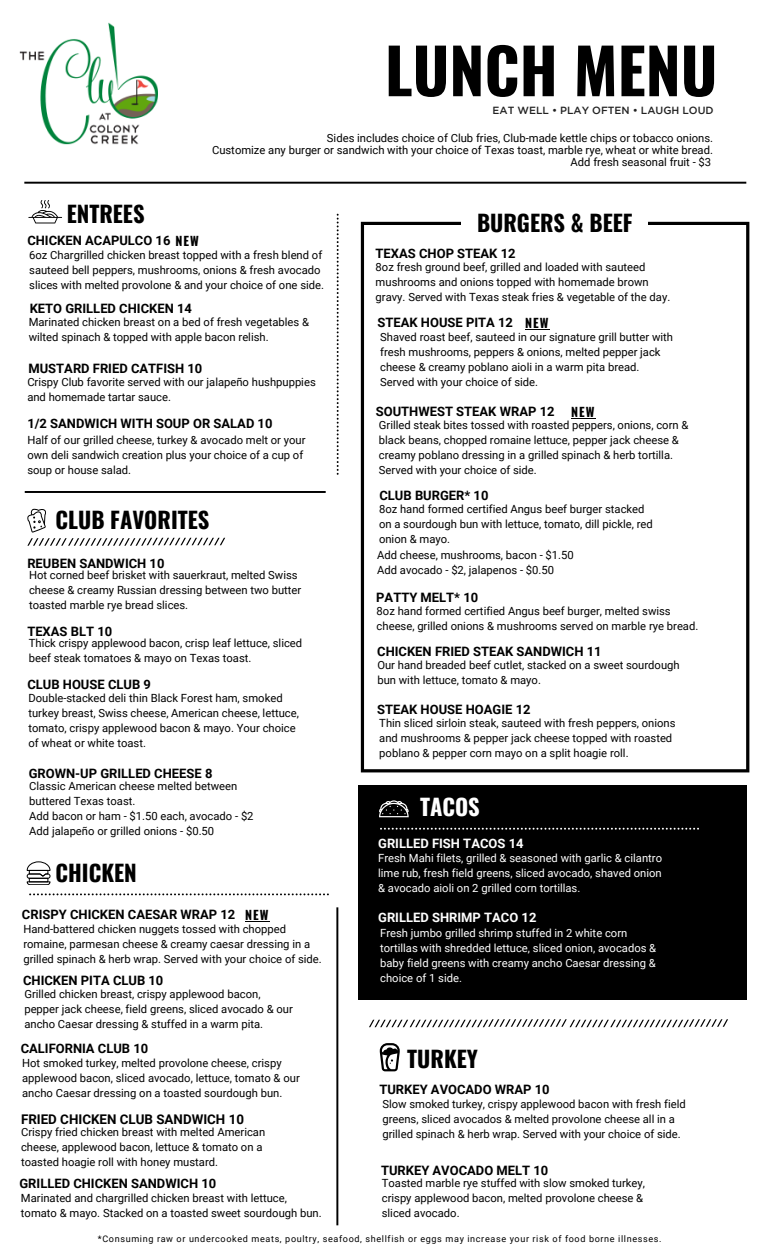
<style>
.page{position:relative;width:765px;height:1260px;background:#fff}
.page>*{position:absolute;margin:0;border:0;box-sizing:border-box;transform-origin:0 0}
.t1{font:700 62.5px "Oswald";color:#000}
.t2{font:700 22.5px "Oswald";color:#000}
.t3{font:700 22.5px "Oswald";color:#fff}
.t4{font:700 13.38px "Roboto";color:#000}
.t5{font:700 13px "Roboto";color:#000}
.t6{font:700 13px "Roboto";color:#fff}
.t7{font:700 12.5px "Oswald";letter-spacing:.08em;color:#000}
.t8{font:11.25px/15px "Roboto";color:#000}
.t9{font:11.25px/15px "Roboto";color:#fff;text-align:justify}
.t10{font:500 10.38px "Gotham";color:#222}
.t11{font:9.12px "Roboto";letter-spacing:.07em;color:#000}
.s1{font-family:"Oswald";font-size:12.5px}
</style>
<div class="page">
<img style="left:19px;top:23px;width:138px;height:121px">
<svg style="left:24px;top:182px;width:722px;height:2px"></svg>
<svg style="left:361px;top:222px;width:388px;height:550px"></svg>
<svg style="left:337px;top:214px;width:2px;height:261px"></svg>
<svg style="left:27px;top:538px;width:198px;height:8px"></svg>
<svg style="left:28px;top:509px;width:18px;height:23px"></svg>
<svg style="left:25px;top:491px;width:301px;height:2px"></svg>
<div style="left:358px;top:785px;width:389px;height:215px;background:#000"></div>
<svg style="left:380px;top:828px;width:319px;height:2px"></svg>
<div style="left:462px;top:195px;width:186px;height:54px;background:#fff"></div>
<svg style="left:336px;top:907px;width:2px;height:318px"></svg>
<svg style="left:29px;top:893px;width:300px;height:2px"></svg>
<svg style="left:369px;top:1019px;width:359px;height:8px"></svg>
<svg style="left:379px;top:800px;width:30px;height:17px"></svg>
<svg style="left:27px;top:862px;width:23px;height:23px"></svg>
<div style="left:27px;top:874px;width:23px;height:5px;border:1px solid #000;border-radius:2px"></div>
<svg style="left:380px;top:1043px;width:19px;height:28px"></svg>
<svg style="left:28px;top:200px;width:34px;height:23px"></svg>
<svg style="left:525px;top:329px;width:25px;height:1px"></svg>
<svg style="left:571px;top:418px;width:24px;height:1px"></svg>
<svg style="left:245px;top:921px;width:25px;height:1px"></svg>
<p class="t1" style="left:385px;top:22px;width:334px">LUNCH MENU</p>
<p class="t10" style="left:493px;top:105px;width:223px">EAT WELL • PLAY OFTEN • LAUGH LOUD</p>
<p class="t2" style="left:67px;top:196px;width:79px">ENTREES</p>
<p class="t8" style="left:327px;top:130px;width:388px">Sides includes choice of Club fries, Club-made kettle chips or tobacco onions.</p>
<p class="t8" style="left:212px;top:142px;width:502px">Customize any burger or sandwich with your choice of Texas toast, marble rye, wheat or white bread.</p>
<p class="t8" style="left:571px;top:155px;width:142px">Add fresh seasonal fruit - $3</p>
<p class="t2" style="left:477px;top:205px;width:157px">BURGERS &amp; BEEF</p>
<p class="t5" style="left:27px;top:233px;width:173px">CHICKEN ACAPULCO 16 <span class="s1">NEW</span></p>
<p class="t8" style="left:29px;top:248px;width:296px">6oz Chargrilled chicken breast topped with a fresh blend of sauteed bell peppers, mushrooms, onions &amp; fresh avocado slices with melted provolone &amp; and your choice of one side.</p>
<p class="t5" style="left:30px;top:301px;width:164px">KETO GRILLED CHICKEN 14</p>
<p class="t8" style="left:29px;top:315px;width:282px">Marinated chicken breast on a bed of fresh vegetables &amp; wilted spinach &amp; topped with apple bacon relish.</p>
<p class="t5" style="left:28px;top:361px;width:175px">MUSTARD FRIED CATFISH 10</p>
<p class="t8" style="left:27px;top:375px;width:290px">Crispy Club favorite served with our jalapeño hushpuppies and homemade tartar sauce.</p>
<p class="t5" style="left:27px;top:416px;width:247px">1/2 SANDWICH WITH SOUP OR SALAD 10</p>
<p class="t8" style="left:27px;top:433px;width:280px">Half of our grilled cheese, turkey &amp; avocado melt or your own deli sandwich creation plus your choice of a cup of soup or house salad.</p>
<p class="t2" style="left:55px;top:502px;width:155px">CLUB FAVORITES</p>
<p class="t5" style="left:27px;top:556px;width:139px">REUBEN SANDWICH 10</p>
<p class="t8" style="left:29px;top:568px;width:274px">Hot corned beef brisket with sauerkraut, melted Swiss cheese &amp; creamy Russian dressing between two butter toasted marble rye bread slices.</p>
<p class="t5" style="left:27px;top:624px;width:86px">TEXAS BLT 10</p>
<p class="t8" style="left:29px;top:636px;width:275px">Thick crispy applewood bacon, crisp leaf lettuce, sliced beef steak tomatoes &amp; mayo on Texas toast.</p>
<p class="t5" style="left:27px;top:677px;width:125px">CLUB HOUSE CLUB 9</p>
<p class="t8" style="left:28px;top:691px;width:272px">Double-stacked deli thin Black Forest ham, smoked turkey breast, Swiss cheese, American cheese, lettuce, tomato, crispy applewood bacon &amp; mayo. Your choice of wheat or white toast.</p>
<p class="t5" style="left:29px;top:765px;width:185px">GROWN-UP GRILLED CHEESE 8</p>
<p class="t8" style="left:29px;top:779px;width:209px">Classic American cheese melted between buttered Texas toast.</p>
<p class="t8" style="left:29px;top:809px;width:226px">Add bacon or ham - $1.50 each, avocado - $2</p>
<p class="t8" style="left:29px;top:824px;width:186px">Add jalapeño or grilled onions - $0.50</p>
<p class="t2" style="left:56px;top:855px;width:83px">CHICKEN</p>
<p class="t5" style="left:22px;top:907px;width:215px">CRISPY CHICKEN CAESAR WRAP 12</p>
<p class="t8" style="left:23px;top:921px;width:300px">Hand-battered chicken nuggets tossed with chopped romaine, parmesan cheese &amp; creamy caesar dressing in a grilled spinach &amp; herb wrap. Served with your choice of side.</p>
<p class="t7" style="left:245px;top:905px;width:25px">NEW</p>
<p class="t5" style="left:23px;top:972px;width:142px">CHICKEN PITA CLUB 10</p>
<p class="t8" style="left:24px;top:987px;width:270px">Grilled chicken breast, crispy applewood bacon, pepper jack cheese, field greens, sliced avocado &amp; our ancho Caesar dressing &amp; stuffed in a warm pita.</p>
<p class="t5" style="left:21px;top:1041px;width:129px">CALIFORNIA CLUB 10</p>
<p class="t8" style="left:22px;top:1055px;width:279px">Hot smoked turkey, melted provolone cheese, crispy applewood bacon, sliced avocado, lettuce, tomato &amp; our ancho Caesar dressing on a toasted sourdough bun.</p>
<p class="t4" style="left:21px;top:1112px;width:224px">FRIED CHICKEN CLUB SANDWICH 10</p>
<p class="t8" style="left:21px;top:1124px;width:246px">Crispy fried chicken breast with melted American cheese, applewood bacon, lettuce &amp; tomato on a toasted hoagie roll with honey mustard.</p>
<p class="t5" style="left:19px;top:1176px;width:198px">GRILLED CHICKEN SANDWICH 10</p>
<p class="t8" style="left:21px;top:1190px;width:302px">Marinated and chargrilled chicken breast with lettuce, tomato &amp; mayo. Stacked on a toasted sweet sourdough bun.</p>
<p class="t5" style="left:376px;top:246px;width:141px">TEXAS CHOP STEAK 12</p>
<p class="t8" style="left:376px;top:260px;width:296px">8oz fresh ground beef, grilled and loaded with sauteed mushrooms and onions topped with homemade brown gravy. Served with Texas steak fries &amp; vegetable of the day.</p>
<p class="t5" style="left:377px;top:315px;width:137px">STEAK HOUSE PITA 12</p>
<p class="t8" style="left:380px;top:329px;width:294px">Shaved roast beef, sauteed in our signature grill butter with fresh mushrooms, peppers &amp; onions, melted pepper jack cheese &amp; creamy poblano aioli in a warm pita bread.<br>Served with your choice of side.</p>
<p class="t7" style="left:525px;top:313px;width:25px">NEW</p>
<p class="t5" style="left:376px;top:404px;width:180px">SOUTHWEST STEAK WRAP 12</p>
<p class="t8" style="left:379px;top:418px;width:311px">Grilled steak bites tossed with roasted peppers, onions, corn &amp; black beans, chopped romaine lettuce, pepper jack cheese &amp; creamy poblano dressing in a grilled spinach &amp; herb tortilla.<br>Served with your choice of side.</p>
<p class="t7" style="left:571px;top:402px;width:25px">NEW</p>
<p class="t5" style="left:379px;top:488px;width:110px">CLUB BURGER* 10</p>
<p class="t8" style="left:379px;top:502px;width:275px">8oz hand formed certified Angus beef burger stacked on a sourdough bun with lettuce, tomato, dill pickle, red onion &amp; mayo.</p>
<p class="t8" style="left:377px;top:547px;width:198px">Add cheese, mushrooms, bacon - $1.50</p>
<p class="t8" style="left:377px;top:562px;width:178px">Add avocado - $2, jalapenos - $0.50</p>
<p class="t5" style="left:376px;top:590px;width:104px">PATTY MELT* 10</p>
<p class="t8" style="left:377px;top:604px;width:323px">8oz hand formed certified Angus beef burger, melted swiss cheese, grilled onions &amp; mushrooms served on marble rye bread.</p>
<p class="t5" style="left:377px;top:644px;width:226px">CHICKEN FRIED STEAK SANDWICH 11</p>
<p class="t8" style="left:377px;top:658px;width:304px">Our hand breaded beef cutlet, stacked on a sweet sourdough bun with lettuce, tomato &amp; mayo.</p>
<p class="t5" style="left:377px;top:702px;width:155px">STEAK HOUSE HOAGIE 12</p>
<p class="t8" style="left:379px;top:716px;width:298px">Thin sliced sirloin steak, sauteed with fresh peppers, onions and mushrooms &amp; pepper jack cheese topped with roasted poblano &amp; pepper corn mayo on a split hoagie roll.</p>
<p class="t3" style="left:420px;top:789px;width:61px">TACOS</p>
<p class="t6" style="left:378px;top:836px;width:147px">GRILLED FISH TACOS 14</p>
<p class="t9" style="left:378px;top:850px;width:285px">Fresh Mahi filets, grilled &amp; seasoned with garlic &amp; cilantro lime rub, fresh field greens, sliced avocado, shaved onion &amp; avocado aioli on 2 grilled corn tortillas.</p>
<p class="t6" style="left:378px;top:910px;width:160px">GRILLED SHRIMP TACO 12</p>
<p class="t9" style="left:380px;top:925px;width:278px;text-align:left">Fresh jumbo grilled shrimp stuffed in 2 white corn tortillas with shredded lettuce, sliced onion, avocados &amp; baby field greens with creamy ancho Caesar dressing &amp; choice of 1 side.</p>
<p class="t2" style="left:407px;top:1041px;width:72px">TURKEY</p>
<p class="t5" style="left:379px;top:1082px;width:172px">TURKEY AVOCADO WRAP 10</p>
<p class="t8" style="left:382px;top:1097px;width:305px">Slow smoked turkey, crispy applewood bacon with fresh field greens, sliced avocados &amp; melted provolone cheese all in a grilled spinach &amp; herb wrap. Served with your choice of side.</p>
<p class="t5" style="left:381px;top:1163px;width:169px">TURKEY AVOCADO MELT 10</p>
<p class="t8" style="left:382px;top:1175px;width:265px">Toasted marble rye stuffed with slow smoked turkey, crispy applewood bacon, melted provolone cheese &amp; sliced avocado.</p>
<p class="t11" style="left:98px;top:1234px;width:565px">*Consuming raw or undercooked meats, poultry, seafood, shellfish or eggs may increase your risk of food borne illnesses.</p>
</div>
